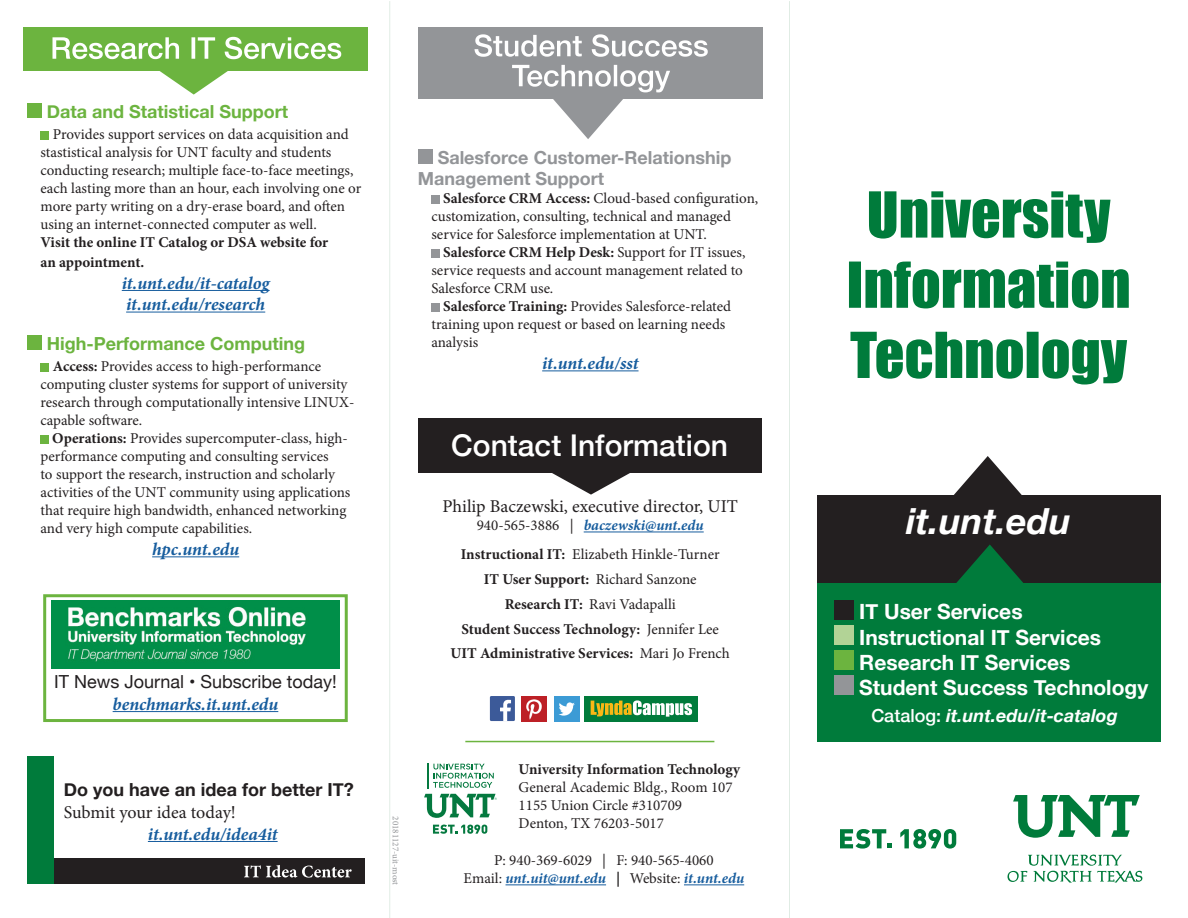
<style>
.page{position:relative;width:1188px;height:918px;background:#fff}
.page>*{position:absolute;margin:0;border:0;box-sizing:border-box;transform-origin:0 0}
.t1{font:italic 700 36px "Helvetica Neue";color:#fff}
.t2{font:500 30px "Helvetica Neue";color:#fff}
.t3{font:700 21px "Helvetica Neue";color:#fff}
.t4{font:italic 700 18px "Minion Pro";letter-spacing:-.005em;color:#175d9e}
.t5{font:18px "Minion Pro";color:#231f20}
.t6{font:700 18px "Helvetica Neue";color:#6cb43f}
.t7{font:700 18px/21.6px "Helvetica Neue";color:#939598}
.t8{font:italic 700 18px "Helvetica Neue";color:#fff}
.t9{font:18px "Helvetica Neue";color:#231f20}
.t10{font:700 18px "Helvetica Neue";color:#231f20}
.t11{font:15px/18px "Minion Pro";color:#231f20}
.t12{font:700 15px "Minion Pro";color:#231f20}
.t13{font:italic 700 15px "Minion Pro";letter-spacing:-.005em;color:#175d9e}
.t14{font:9px "Minion Pro";color:#939598}
.s1{font-weight:700}
.s2{font-weight:400;font-style:normal;color:#231f20}
.s3{font-weight:400}
.s4{color:#231f20}
.s5{font-weight:500;font-style:normal}
</style>
<div class="page">
<div style="left:818px;top:495px;width:343px;height:96px;background:#231f20"></div>
<svg style="left:954px;top:456px;width:69px;height:127px"></svg>
<div style="left:818px;top:583px;width:343px;height:159px;background:#007b3b"></div>
<svg style="left:850px;top:332px;width:277px;height:53px"></svg>
<svg style="left:849px;top:262px;width:280px;height:46px"></svg>
<svg style="left:869px;top:191px;width:242px;height:52px"></svg>
<hr style="left:584px;top:532px;width:120px;height:1px;background:#175d9e">
<svg style="left:1013px;top:795px;width:127px;height:43px"></svg>
<svg style="left:1008px;top:855px;width:135px;height:28px"></svg>
<svg style="left:840px;top:829px;width:52px;height:20px"></svg>
<svg style="left:900px;top:829px;width:56px;height:20px"></svg>
<hr style="left:789px;top:1px;width:1px;height:917px;background:#c2dac9">
<div style="left:834px;top:600px;width:19px;height:19px;background:#231f20"></div>
<div style="left:834px;top:625px;width:19px;height:20px;background:#b2d396"></div>
<div style="left:834px;top:650px;width:19px;height:20px;background:#6cb43f"></div>
<div style="left:834px;top:676px;width:19px;height:19px;background:#939598"></div>
<svg style="left:552px;top:473px;width:78px;height:22px"></svg>
<div style="left:418px;top:419px;width:344px;height:54px;background:#231f20"></div>
<hr style="left:122px;top:290px;width:148px;height:1px;background:#175d9e">
<hr style="left:126px;top:312px;width:139px;height:1px;background:#175d9e">
<hr style="left:152px;top:556px;width:87px;height:1px;background:#175d9e">
<div style="left:23px;top:27px;width:345px;height:43px;background:#6cb43f"></div>
<div style="left:27px;top:103px;width:15px;height:15px;background:#6cb43f"></div>
<div style="left:40px;top:131px;width:9px;height:8px;background:#6cb43f"></div>
<div style="left:27px;top:335px;width:15px;height:15px;background:#6cb43f"></div>
<div style="left:40px;top:363px;width:9px;height:8px;background:#6cb43f"></div>
<div style="left:40px;top:435px;width:9px;height:8px;background:#6cb43f"></div>
<svg style="left:52px;top:36px;width:289px;height:59px"></svg>
<hr style="left:506px;top:884px;width:100px;height:1px;background:#175d9e">
<hr style="left:684px;top:884px;width:60px;height:1px;background:#175d9e">
<div style="left:418px;top:27px;width:344px;height:72px;background:#939598"></div>
<hr style="left:465px;top:741px;width:249px;height:1px;background:#6cb43f">
<div style="left:43px;top:594px;width:305px;height:128px;border:3px solid #6cb43f"></div>
<hr style="left:113px;top:711px;width:165px;height:1px;background:#175d9e">
<img style="left:51px;top:601px;width:289px;height:67px">
<hr style="left:390px;top:1px;width:1px;height:917px;background:#c2dac9">
<hr style="left:542px;top:370px;width:97px;height:1px;background:#175d9e">
<div style="left:418px;top:149px;width:15px;height:15px;background:#939598"></div>
<div style="left:431px;top:195px;width:9px;height:8px;background:#939598"></div>
<div style="left:431px;top:249px;width:9px;height:8px;background:#939598"></div>
<div style="left:431px;top:303px;width:9px;height:8px;background:#939598"></div>
<svg style="left:475px;top:34px;width:233px;height:105px"></svg>
<hr style="left:148px;top:841px;width:130px;height:1px;background:#175d9e">
<div style="left:27px;top:756px;width:27px;height:128px;background:#007b3b"></div>
<div style="left:54px;top:858px;width:310px;height:26px;background:#231f20"></div>
<svg style="left:244px;top:865px;width:108px;height:13px"></svg>
<hr style="left:427px;top:763px;width:2px;height:25px;background:#04793f">
<svg style="left:433px;top:764px;width:61px;height:24px"></svg>
<svg style="left:424px;top:794px;width:73px;height:24px"></svg>
<svg style="left:433px;top:825px;width:54px;height:9px"></svg>
<div style="left:490px;top:696px;width:25px;height:25px;background:#3c5a99"></div>
<svg style="left:500px;top:700px;width:11px;height:21px"></svg>
<div style="left:554px;top:696px;width:26px;height:25px;background:#3c9bd5"></div>
<svg style="left:559px;top:702px;width:16px;height:14px"></svg>
<img style="left:522px;top:696px;width:25px;height:25px">
<div style="left:585px;top:696px;width:113px;height:25px;background:#007b3b"></div>
<svg style="left:591px;top:700px;width:101px;height:17px"></svg>
<p class="t6" style="left:47px;top:97px;width:243px">Data and Statistical Support</p>
<p class="t11" style="left:40px;top:126px;width:322px;text-indent:12px">Provides support services on data acquisition and stastistical analysis for UNT faculty and students conducting research; multiple face-to-face meetings, each lasting more than an hour, each involving one or more party writing on a dry-erase board, and often using an internet-connected computer as well.<br><span class="s1">Visit the online IT Catalog or DSA website for</span></p>
<p class="t12" style="left:40px;top:252px;width:105px">an appointment.</p>
<p class="t4" style="left:122px;top:270px;width:149px">it.unt.edu/it-catalog</p>
<p class="t4" style="left:126px;top:292px;width:141px">it.unt.edu/research</p>
<p class="t6" style="left:47px;top:329px;width:260px">High-Performance Computing</p>
<p class="t11" style="left:40px;top:358px;width:315px;text-indent:12px"><span class="s1">Access:</span> Provides access to high-performance computing cluster systems for support of university research through computationally intensive LINUX&shy;capable software.</p>
<p class="t11" style="left:40px;top:430px;width:311px;text-indent:12px"><span class="s1">Operations:</span> Provides supercomputer-class, high&shy;performance computing and consulting services<br>to support the research, instruction and scholarly activities of the UNT community using applications that require high bandwidth, enhanced networking and very high compute capabilities.</p>
<p class="t4" style="left:152px;top:536px;width:89px">hpc.unt.edu</p>
<p class="t9" style="left:54px;top:669px;width:284px">IT News Journal • Subscribe today!</p>
<p class="t4" style="left:113px;top:691px;width:167px">benchmarks.it.unt.edu</p>
<p class="t10" style="left:64px;top:776px;width:292px">Do you have an idea for better IT?</p>
<p class="t5" style="left:64px;top:800px;width:174px">Submit your idea today!</p>
<p class="t4" style="left:148px;top:821px;width:131px">it.unt.edu/idea4it</p>
<p class="t7" style="left:418px;top:147px;width:315px;text-indent:20px">Salesforce Customer-Relationship<br>Management Support</p>
<p class="t11" style="left:431px;top:190px;width:329px;text-indent:12px"><span class="s1">Salesforce CRM Access:</span> Cloud-based configuration, customization, consulting, technical and managed service for Salesforce implementation at UNT.</p>
<p class="t11" style="left:431px;top:244px;width:316px;text-indent:12px"><span class="s1">Salesforce CRM Help Desk:</span> Support for IT issues, service requests and account management related to<br>Salesforce CRM use.</p>
<p class="t11" style="left:431px;top:298px;width:301px;text-indent:12px"><span class="s1">Salesforce Training:</span> Provides Salesforce-related training upon request or based on learning needs analysis</p>
<p class="t4" style="left:542px;top:351px;width:98px">it.unt.edu/sst</p>
<p class="t2" style="left:451px;top:421px;width:278px">Contact Information</p>
<p class="t5" style="left:443px;top:495px;width:297px">Philip Baczewski, executive director, UIT</p>
<p class="t13" style="left:477px;top:515px;width:228px"><span class="s2">940-565-3886 |</span> baczewski@unt.edu</p>
<p class="t11" style="left:461px;top:546px;width:260px"><span class="s1">Instructional IT:</span> Elizabeth Hinkle-Turner</p>
<p class="t12" style="left:484px;top:569px;width:214px">IT User Support: <span class="s3">Richard Sanzone</span></p>
<p class="t11" style="left:505px;top:595px;width:173px"><span class="s1">Research IT:</span> Ravi Vadapalli</p>
<p class="t12" style="left:461px;top:618px;width:259px">Student Success Technology: <span class="s3">Jennifer Lee</span></p>
<p class="t12" style="left:451px;top:643px;width:281px">UIT Administrative Services: <span class="s3">Mari Jo French</span></p>
<p class="t14" style="left:402px;top:816px;width:70px;rotate:90deg">20181127-uit-most</p>
<p class="t12" style="left:519px;top:758px;width:223px">University Information Technology</p>
<p class="t11" style="left:519px;top:778px;width:216px">General Academic Bldg., Room 107</p>
<p class="t11" style="left:519px;top:796px;width:165px">1155 Union Circle #310709</p>
<p class="t11" style="left:519px;top:814px;width:147px">Denton, TX 76203-5017</p>
<p class="t11" style="left:494px;top:852px;width:221px">P: 940-369-6029 | F: 940-565-4060</p>
<p class="t13" style="left:464px;top:868px;width:282px"><span class="s2">Email:</span> unt.uit@unt.edu <span class="s4">|</span> <span class="s2">Website:</span> it.unt.edu</p>
<p class="t1" style="left:906px;top:493px;width:166px">it.unt.edu</p>
<p class="t3" style="left:859px;top:595px;width:165px">IT User Services</p>
<p class="t3" style="left:859px;top:621px;width:243px">Instructional IT Services</p>
<p class="t3" style="left:859px;top:646px;width:213px">Research IT Services</p>
<p class="t3" style="left:859px;top:671px;width:291px">Student Success Technology</p>
<p class="t8" style="left:871px;top:702px;width:248px"><span class="s5">Catalog:</span> it.unt.edu/it-catalog</p>
</div>
